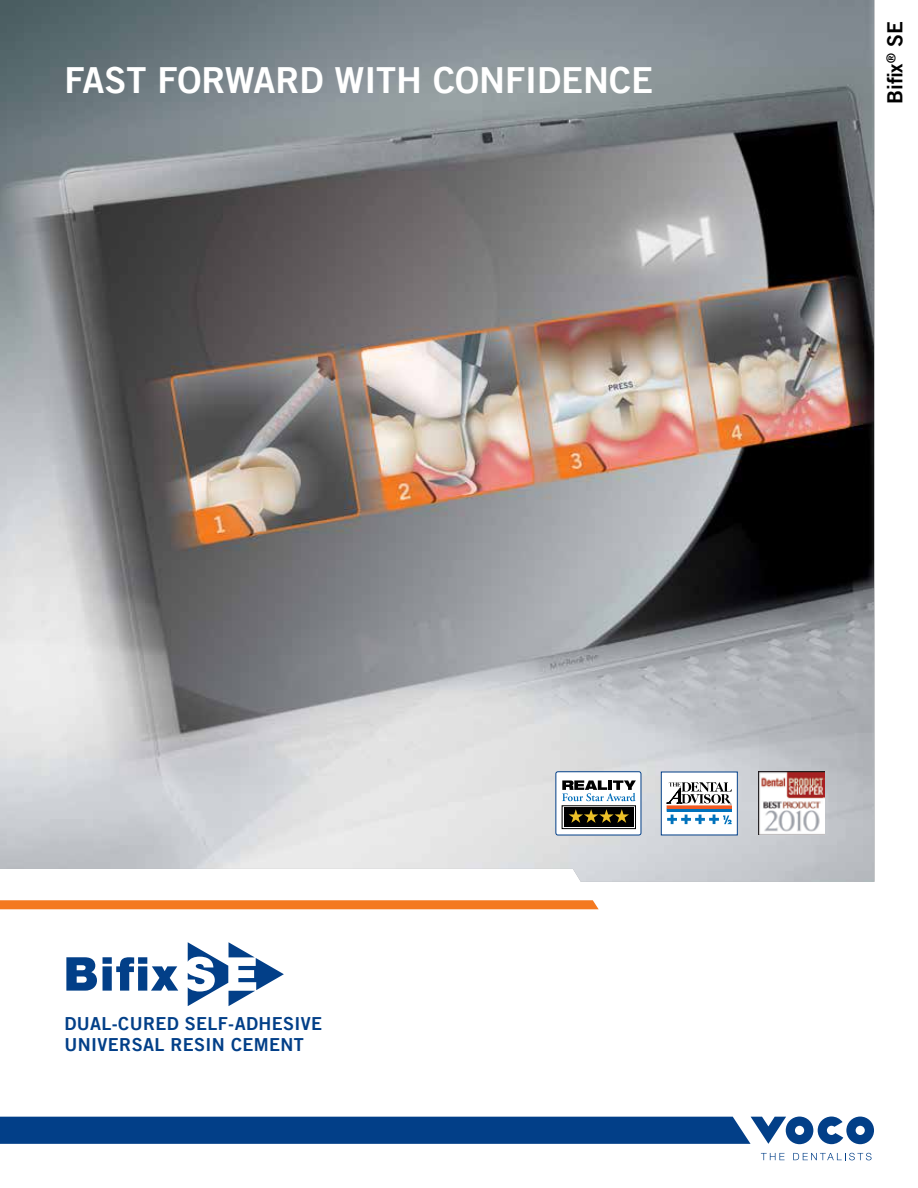
<style>
.page{position:relative;width:918px;height:1188px;background:#fff}
.page>*{position:absolute;margin:0;border:0;box-sizing:border-box;transform-origin:0 0}
.t1{font:36px "Trade Gothic LT Com Bd 2";color:#fff}
.t2{font:21px "Trade Gothic LT Com Bd 2";color:#000}
.t3{font:18px/21.6px "Trade Gothic LT Com Bd 2";letter-spacing:.02em;color:#023f88}
</style>
<div class="page">
<img style="left:0;top:0;width:874px;height:882px">
<div style="left:661px;top:772px;width:76px;height:63px;background:#fff"></div>
<div style="left:661px;top:772px;width:77px;height:63px;border:1px solid #023f88"></div>
<div style="left:667px;top:809px;width:65px;height:2px;border:1px solid #0072bc"></div>
<div style="left:667px;top:806px;width:65px;height:2px;border:1px solid #f15a22"></div>
<svg style="left:667px;top:782px;width:65px;height:23px"></svg>
<svg style="left:667px;top:815px;width:65px;height:9px"></svg>
<img style="left:758px;top:772px;width:66px;height:63px">
<div style="left:556px;top:772px;width:85px;height:63px;background:#fff;border-radius:2px"></div>
<div style="left:555px;top:771px;width:86px;height:64px;border:1px solid #023f88;border-radius:2px"></div>
<div style="left:562px;top:806px;width:74px;height:23px;background:#000"></div>
<div style="left:562px;top:805px;width:74px;height:24px;border:1px solid #000"></div>
<svg style="left:569px;top:809px;width:60px;height:14px"></svg>
<svg style="left:562px;top:780px;width:74px;height:21px"></svg>
<svg style="left:0;top:900px;width:599px;height:9px;background:#f47d27"></svg>
<svg style="left:0;top:1117px;width:874px;height:27px;background:#144d90"></svg>
<svg style="left:761px;top:1153px;width:24px;height:7px"></svg>
<svg style="left:793px;top:1153px;width:79px;height:7px"></svg>
<svg style="left:66px;top:942px;width:218px;height:64px"></svg>
<h1 class="t1" style="left:65px;top:58px;width:590px">FAST FORWARD WITH CONFIDENCE</h1>
<p class="t2" style="left:882px;top:104px;width:84px;rotate:-90deg">Bifix<sup>®</sup> SE</p>
<p class="t3" style="left:65px;top:1012px;width:259px">DUAL-CURED SELF-ADHESIVE<br>UNIVERSAL RESIN CEMENT</p>
</div>
